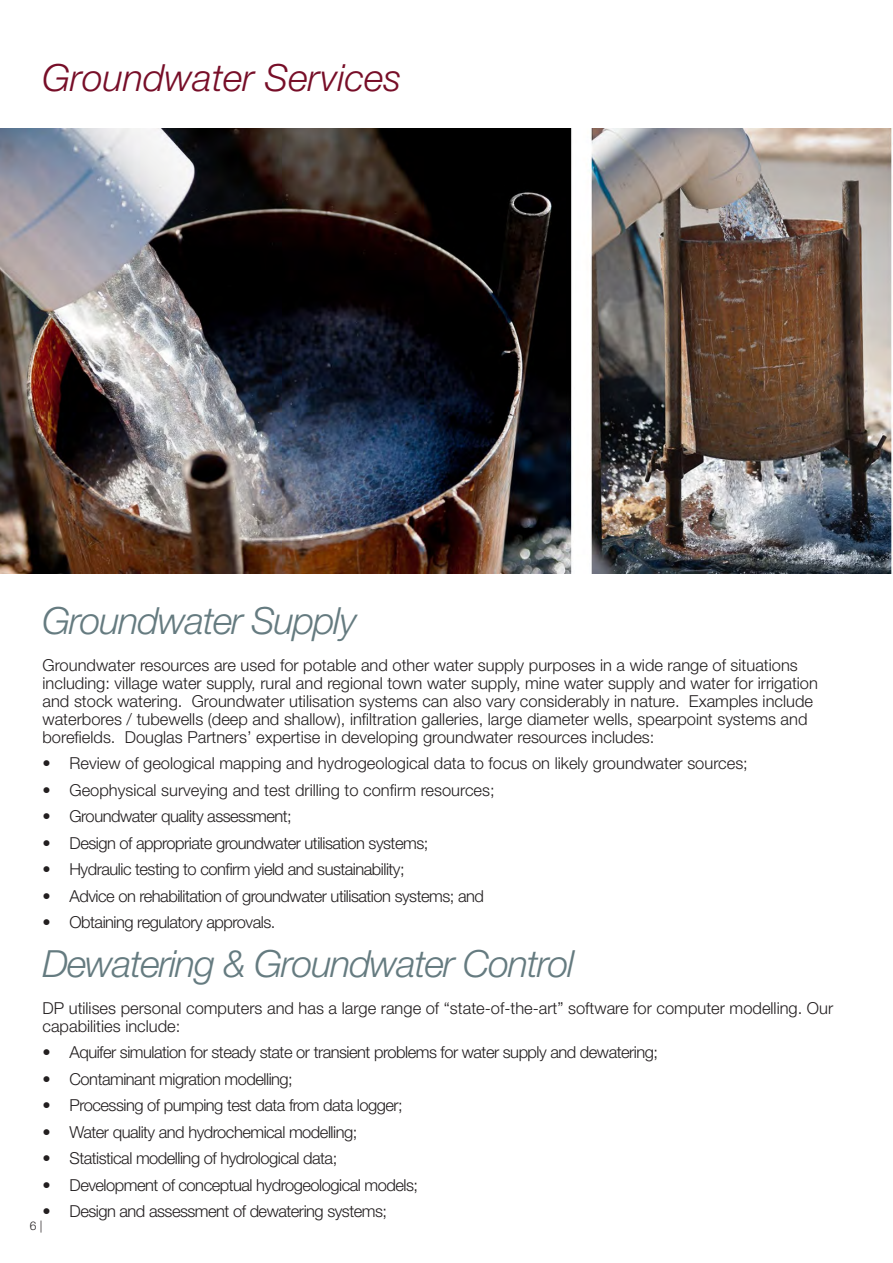
<style>
.page{position:relative;width:893px;height:1263px;background:#fff}
.page>*{position:absolute;margin:0;border:0;box-sizing:border-box;transform-origin:0 0}
.Light_Body_Copy{font:italic 300 37.5px "Helvetica Neue LT Std";letter-spacing:-.03em;color:#657b80}
.t1{font:italic 300 37.5px "Helvetica Neue LT Std";color:#770e28}
.Light_Body_Copy-2{font:300 16.5px/18px "Helvetica Neue LT Std";color:#231f20}
.Light_Body_Copy-3{font:300 16.5px "Helvetica Neue LT Std";letter-spacing:-.03em;color:#231f20}
.Light_Body_Copy-4{font:300 12px "Helvetica Neue LT Std";color:#231f20}
</style>
<div class="page">
<img style="left:0;top:128px;width:893px;height:446px">
<p class="t1" style="left:43px;top:55px;width:361px">Groundwater Services</p>
<p class="Light_Body_Copy" style="left:43px;top:599px;width:316px">Groundwater Supply</p>
<p class="Light_Body_Copy-2" style="left:43px;top:656px;width:777px">Groundwater resources are used for potable and other water supply purposes in a wide range of situations including: village water supply, rural and regional town water supply, mine water supply and water for irrigation and stock watering. Groundwater utilisation systems can also vary considerably in nature. Examples include waterbores / tubewells (deep and shallow), infiltration galleries, large diameter wells, spearpoint systems and borefields. Douglas Partners’ expertise in developing groundwater resources includes:</p>
<p class="Light_Body_Copy-2" style="left:43px;top:754px;width:707px">• Review of geological mapping and hydrogeological data to focus on likely groundwater sources;</p>
<p class="Light_Body_Copy-2" style="left:43px;top:781px;width:454px">• Geophysical surveying and test drilling to confirm resources;</p>
<p class="Light_Body_Copy-3" style="left:43px;top:806px;width:251px">• Groundwater quality assessment;</p>
<p class="Light_Body_Copy-3" style="left:43px;top:833px;width:387px">• Design of appropriate groundwater utilisation systems;</p>
<p class="Light_Body_Copy-3" style="left:43px;top:859px;width:364px">• Hydraulic testing to confirm yield and sustainability;</p>
<p class="Light_Body_Copy-3" style="left:43px;top:886px;width:443px">• Advice on rehabilitation of groundwater utilisation systems; and</p>
<p class="Light_Body_Copy-3" style="left:43px;top:912px;width:234px">• Obtaining regulatory approvals.</p>
<p class="Light_Body_Copy" style="left:43px;top:941px;width:533px">Dewatering &amp; Groundwater Control</p>
<p class="Light_Body_Copy-2" style="left:43px;top:998px;width:792px">DP utilises personal computers and has a large range of “state-of-the-art” software for computer modelling. Our capabilities include:</p>
<p class="Light_Body_Copy-3" style="left:43px;top:1042px;width:617px">• Aquifer simulation for steady state or transient problems for water supply and dewatering;</p>
<p class="Light_Body_Copy-3" style="left:43px;top:1069px;width:252px">• Contaminant migration modelling;</p>
<p class="Light_Body_Copy-3" style="left:43px;top:1095px;width:362px">• Processing of pumping test data from data logger;</p>
<p class="Light_Body_Copy-3" style="left:43px;top:1122px;width:316px">• Water quality and hydrochemical modelling;</p>
<p class="Light_Body_Copy-3" style="left:43px;top:1148px;width:296px">• Statistical modelling of hydrological data;</p>
<p class="Light_Body_Copy-3" style="left:43px;top:1175px;width:377px">• Development of conceptual hydrogeological models;</p>
<p class="Light_Body_Copy-3" style="left:43px;top:1201px;width:346px">• Design and assessment of dewatering systems;</p>
<p class="Light_Body_Copy-4" style="left:30px;top:1218px;width:14px">6 |</p>
</div>
